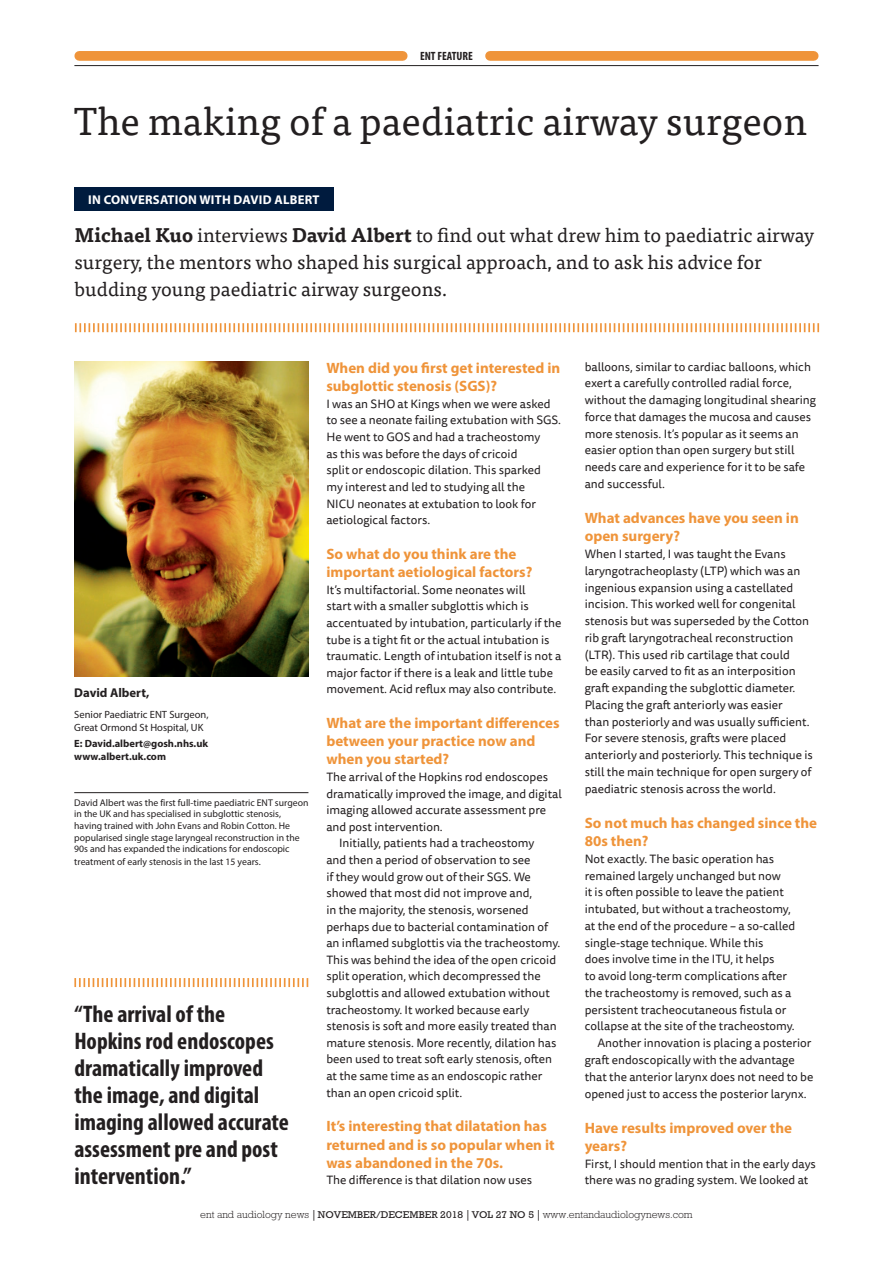
<style>
.page{position:relative;width:893px;height:1263px;background:#fff}
.page>*{position:absolute;margin:0;border:0;box-sizing:border-box;transform-origin:0 0}
.feature_Headline{font:39px "Tisa Pro";color:#231f20}
.feature_Quote{font:700 condensed 24px/27px "Myriad Pro";color:#231f20}
.feature_Standfirst{font:19.5px/27px "Tisa Pro";color:#231f20}
.Feature_Subhead{font:700 15px/18.1px "Myriad Pro";color:#ef943a}
.feature_Author{font:700 12.75px "Myriad Pro";letter-spacing:.02em;color:#fff}
.feature_Author_name{font:700 12.75px "Myriad Pro";color:#231f20}
.feature_body_no_inde{font:12px/16.8px "Tisa Sans Pro";color:#231f20}
.feature_Body_Indent{font:12px/16.6px "Tisa Sans Pro";color:#231f20}
.t1{font:700 condensed 12px "Myriad Pro";color:#231f20}
.t2{font:300 10.5px "Rockwell";color:#231f20}
.feature_author_bioda{font:10.5px/12.6px "Myriad Pro";color:#231f20}
.feature_Author_conta{font:700 10.5px/12.6px "Myriad Pro";color:#231f20}
.feature_Author_decla{font:9.75px/11.9px "Myriad Pro";color:#231f20}
.s1{font-weight:700}
.s2{font-family:"Adobe Caslon Pro";font-weight:700}
.s3{font-weight:400;font-size:10.05px}
</style>
<div class="page">
<hr style="left:74px;top:65px;width:745px;height:1px;background:#231f20">
<div style="left:79px;top:51px;width:324px;height:10px;background:#ef943a"></div>
<div style="left:490px;top:51px;width:324px;height:10px;background:#ef943a"></div>
<div style="left:74px;top:187px;width:260px;height:23px;background:#001b3e"></div>
<svg style="left:75px;top:323px;width:744px;height:9px"></svg>
<img style="left:74px;top:362px;width:234px;height:314px">
<hr style="left:74px;top:792px;width:234px;height:1px;background:#231f20">
<svg style="left:74px;top:978px;width:234px;height:9px"></svg>
<p class="t1" style="left:420px;top:49px;width:54px">ENT FEATURE</p>
<p class="feature_Headline" style="left:74px;top:92px;width:734px">The making of a paediatric airway surgeon</p>
<p class="feature_Author" style="left:88px;top:191px;width:233px">IN CONVERSATION WITH DAVID ALBERT</p>
<p class="feature_Standfirst" style="left:75px;top:221px;width:741px"><span class="s1">Michael Kuo</span> interviews <span class="s1">David Albert</span> to find out what drew him to paediatric airway surgery, the mentors who shaped his surgical approach, and to ask his advice for budding young paediatric airway surgeons.</p>
<p class="feature_body_no_inde" style="left:585px;top:358px;width:233px">balloons, similar to cardiac balloons, which exert a carefully controlled radial force, without the damaging longitudinal shearing force that damages the mucosa and causes more stenosis. It’s popular as it seems an easier option than open surgery but still needs care and experience for it to be safe and successful.</p>
<p class="Feature_Subhead" style="left:585px;top:508px;width:216px">What advances have you seen in open surgery?</p>
<p class="feature_body_no_inde" style="left:585px;top:546px;width:230px">When I started, I was taught the Evans laryngotracheoplasty (LTP) which was an ingenious expansion using a castellated incision. This worked well for congenital stenosis but was superseded by the Cotton rib graft laryngotracheal reconstruction (LTR). This used rib cartilage that could<br>be easily carved to fit as an interposition graft expanding the subglottic diameter.<br>Placing the graft anteriorly was easier<br>than posteriorly and was usually sufficient.<br>For severe stenosis, grafts were placed anteriorly and posteriorly. This technique is still the main technique for open surgery of paediatric stenosis across the world.</p>
<p class="Feature_Subhead" style="left:585px;top:813px;width:234px">So not much has changed since the<br>80s then?</p>
<p class="feature_body_no_inde" style="left:585px;top:850px;width:212px">Not exactly. The basic operation has remained largely unchanged but now<br>it is often possible to leave the patient intubated, but without a tracheostomy, at the end of the procedure – a so-called single-stage technique. While this<br>does involve time in the ITU, it helps<br>to avoid long-term complications after the tracheostomy is removed, such as a persistent tracheocutaneous fistula or collapse at the site of the tracheostomy.</p>
<p class="feature_Body_Indent" style="left:585px;top:1035px;width:230px;text-indent:13px">Another innovation is placing a posterior graft endoscopically with the advantage that the anterior larynx does not need to be opened just to access the posterior larynx.</p>
<p class="Feature_Subhead" style="left:585px;top:1118px;width:209px">Have results improved over the years?</p>
<p class="feature_body_no_inde" style="left:585px;top:1155px;width:233px">First, I should mention that in the early days there was no grading system. We looked at</p>
<p class="t2" style="left:200px;top:1208px;width:494px">ent and audiology news <span class="s2">|</span> <span class="s3">NOVEMBER/DECEMBER 2018</span> <span class="s2">|</span> <span class="s3">VOL 27 NO 5</span> <span class="s2">|</span> www.entandaudiologynews.com</p>
<p class="Feature_Subhead" style="left:326px;top:358px;width:235px">When did you first get interested in subglottic stenosis (SGS)?</p>
<p class="feature_body_no_inde" style="left:326px;top:396px;width:236px">I was an SHO at Kings when we were asked to see a neonate failing extubation with SGS.<br>He went to GOS and had a tracheostomy<br>as this was before the days of cricoid<br>split or endoscopic dilation. This sparked<br>my interest and led to studying all the<br>NICU neonates at extubation to look for aetiological factors.</p>
<p class="Feature_Subhead" style="left:326px;top:544px;width:208px">So what do you think are the important aetiological factors?</p>
<p class="feature_body_no_inde" style="left:326px;top:581px;width:237px">It’s multifactorial. Some neonates will<br>start with a smaller subglottis which is accentuated by intubation, particularly if the tube is a tight fit or the actual intubation is traumatic. Length of intubation itself is not a major factor if there is a leak and little tube movement. Acid reflux may also contribute.</p>
<p class="Feature_Subhead" style="left:326px;top:713px;width:235px">What are the important differences between your practice now and when you started?</p>
<p class="feature_body_no_inde" style="left:326px;top:769px;width:237px">The arrival of the Hopkins rod endoscopes dramatically improved the image, and digital imaging allowed accurate assessment pre and post intervention.</p>
<p class="feature_Body_Indent" style="left:326px;top:835px;width:235px;text-indent:13px">Initially, patients had a tracheostomy<br>and then a period of observation to see<br>if they would grow out of their SGS. We showed that most did not improve and,<br>in the majority, the stenosis, worsened perhaps due to bacterial contamination of an inflamed subglottis via the tracheostomy.<br>This was behind the idea of the open cricoid split operation, which decompressed the subglottis and allowed extubation without tracheostomy. It worked because early stenosis is soft and more easily treated than mature stenosis. More recently, dilation has been used to treat soft early stenosis, often at the same time as an endoscopic rather than an open cricoid split.</p>
<p class="Feature_Subhead" style="left:326px;top:1117px;width:230px">It’s interesting that dilatation has returned and is so popular when it was abandoned in the 70s.</p>
<p class="feature_body_no_inde" style="left:326px;top:1172px;width:207px">The difference is that dilation now uses</p>
<p class="feature_Author_name" style="left:74px;top:684px;width:77px">David Albert,</p>
<p class="feature_author_bioda" style="left:74px;top:708px;width:136px">Senior Paediatric ENT Surgeon,<br>Great Ormond St Hospital, UK</p>
<p class="feature_Author_conta" style="left:74px;top:737px;width:135px">E: David.albert@gosh.nhs.uk www.albert.uk.com</p>
<p class="feature_Author_decla" style="left:74px;top:796px;width:236px">David Albert was the first full-time paediatric ENT surgeon in the UK and has specialised in subglottic stenosis, having trained with John Evans and Robin Cotton. He popularised single stage laryngeal reconstruction in the 90s and has expanded the indications for endoscopic treatment of early stenosis in the last 15 years.</p>
<p class="feature_Quote" style="left:74px;top:1000px;width:216px">“The arrival of the<br>Hopkins rod endoscopes dramatically improved the image, and digital imaging allowed accurate assessment pre and post intervention.”</p>
</div>
